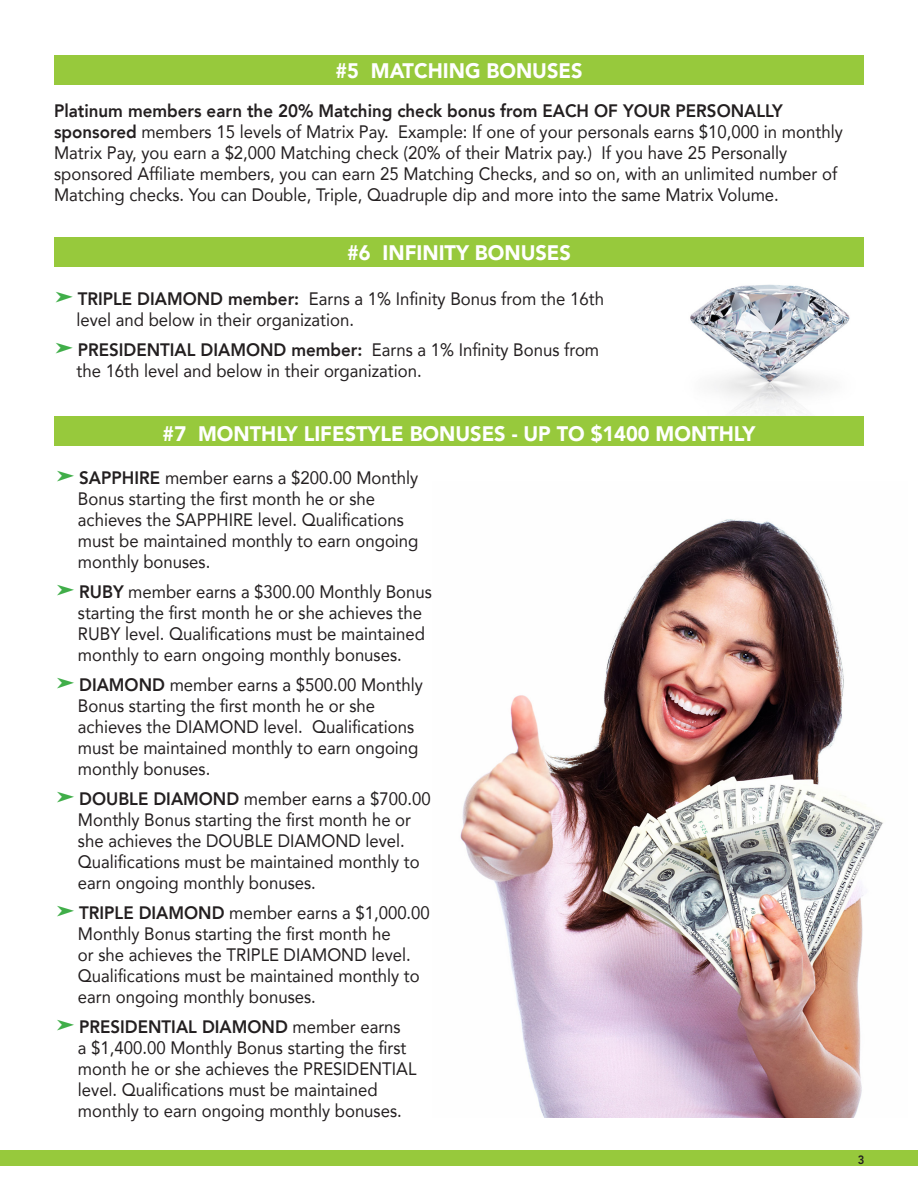
<style>
.page{position:relative;width:918px;height:1188px;background:#fff}
.page>*{position:absolute;margin:0;border:0;box-sizing:border-box;transform-origin:0 0}
.Sub_Title_REVERSE{font:900 21px "Avenir";color:#fff;scale:.95 1}
.Body_TEXT_bullet{font:18px/21px "Avenir";color:#231f20;scale:.93 1}
.Body_TEXT_normal{font:18px/21px "Avenir";color:#231f20;scale:.93 1}
.t1{font:800 12px "Avenir LT Std";color:#231f20;scale:.94 1}
.s1{font-weight:800}
.s2{font-family:"Arrows";font-size:29.7px;color:#40ae49}
</style>
<div class="page">
<div style="left:0;top:1151px;width:918px;height:15px;background:#97c93c"></div>
<img style="left:690px;top:284px;width:160px;height:129px">
<div style="left:54px;top:237px;width:810px;height:30px;background:#97c93c"></div>
<div style="left:54px;top:55px;width:810px;height:30px;background:#97c93c"></div>
<div style="left:54px;top:416px;width:810px;height:30px;background:#97c93c"></div>
<img style="left:460px;top:519px;width:423px;height:598px">
<p class="Sub_Title_REVERSE" style="left:335px;top:53px;width:262px">#5 MATCHING BONUSES</p>
<p class="Body_TEXT_normal" style="left:54px;top:99px;width:850px"><span class="s1">Platinum members earn the 20% Matching check bonus from EACH OF YOUR PERSONALLY sponsored</span> members 15 levels of Matrix Pay. Example: If one of your personals earns $10,000 in monthly Matrix Pay, you earn a $2,000 Matching check (20% of their Matrix pay.) If you have 25 Personally sponsored Affiliate members, you can earn 25 Matching Checks, and so on, with an unlimited number of Matching checks. You can Double, Triple, Quadruple dip and more into the same Matrix Volume.</p>
<p class="Sub_Title_REVERSE" style="left:347px;top:234px;width:237px">#6 INFINITY BONUSES</p>
<p class="Body_TEXT_bullet" style="left:76px;top:288px;width:569px;text-indent:-22px"><span class="s2">a</span> <span class="s1">TRIPLE DIAMOND member:</span> Earns a 1% Infinity Bonus from the 16th level and below in their organization.</p>
<p class="Body_TEXT_bullet" style="left:76px;top:339px;width:564px;text-indent:-22px"><span class="s2">a</span> <span class="s1">PRESIDENTIAL DIAMOND member:</span> Earns a 1% Infinity Bonus from the 16th level and below in their organization.</p>
<p class="Sub_Title_REVERSE" style="left:163px;top:416px;width:625px">#7 MONTHLY LIFESTYLE BONUSES - UP TO $1400 MONTHLY</p>
<p class="Body_TEXT_bullet" style="left:78px;top:467px;width:368px;text-indent:-22px"><span class="s2">a</span> <span class="s1">SAPPHIRE</span> member earns a $200.00 Monthly Bonus starting the first month he or she achieves the SAPPHIRE level. Qualifications must be maintained monthly to earn ongoing monthly bonuses.</p>
<p class="Body_TEXT_bullet" style="left:78px;top:581px;width:382px;text-indent:-22px"><span class="s2">a</span> <span class="s1">RUBY</span> member earns a $300.00 Monthly Bonus starting the first month he or she achieves the RUBY level. Qualifications must be maintained monthly to earn ongoing monthly bonuses.</p>
<p class="Body_TEXT_bullet" style="left:78px;top:674px;width:372px;text-indent:-22px"><span class="s2">a</span> <span class="s1">DIAMOND</span> member earns a $500.00 Monthly Bonus starting the first month he or she achieves the DIAMOND level. Qualifications must be maintained monthly to earn ongoing monthly bonuses.</p>
<p class="Body_TEXT_bullet" style="left:78px;top:788px;width:381px;text-indent:-22px"><span class="s2">a</span> <span class="s1">DOUBLE DIAMOND</span> member earns a $700.00<br>Monthly Bonus starting the first month he or she achieves the DOUBLE DIAMOND level.<br>Qualifications must be maintained monthly to earn ongoing monthly bonuses.</p>
<p class="Body_TEXT_bullet" style="left:78px;top:902px;width:380px;text-indent:-22px"><span class="s2">a</span> <span class="s1">TRIPLE DIAMOND</span> member earns a $1,000.00<br>Monthly Bonus starting the first month he<br>or she achieves the TRIPLE DIAMOND level.<br>Qualifications must be maintained monthly to earn ongoing monthly bonuses.</p>
<p class="Body_TEXT_bullet" style="left:78px;top:1016px;width:365px;text-indent:-22px"><span class="s2">a</span> <span class="s1">PRESIDENTIAL DIAMOND</span> member earns<br>a $1,400.00 Monthly Bonus starting the first month he or she achieves the PRESIDENTIAL level. Qualifications must be maintained monthly to earn ongoing monthly bonuses.</p>
<p class="t1" style="left:858px;top:1153px;width:9px">3</p>
</div>
